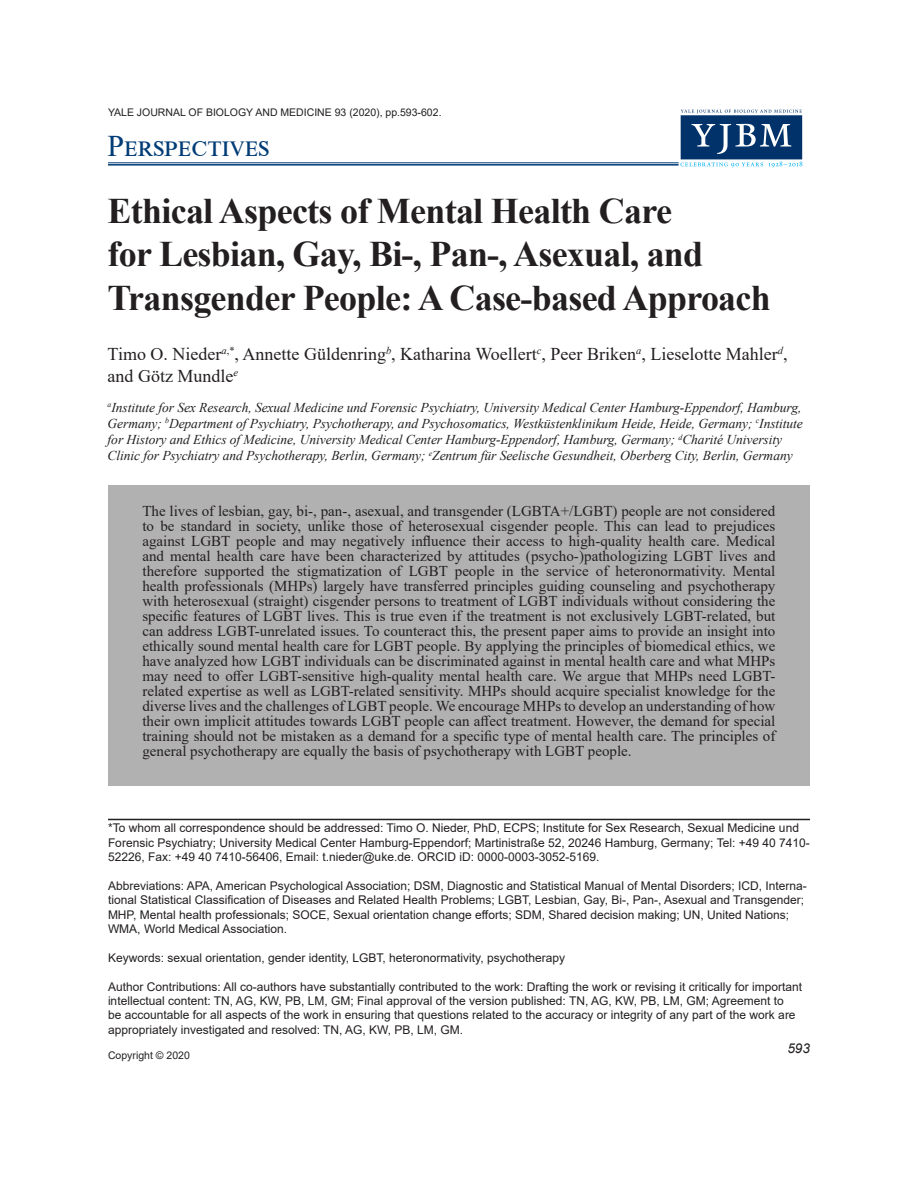
<style>
.page{position:relative;width:918px;height:1188px;background:#fff}
.page>*{position:absolute;margin:0;border:0;box-sizing:border-box;transform-origin:0 0}
.t1{font:700 36px/43.2px "Times New Roman";letter-spacing:-.02em;color:#231f20}
.t2{font:30px "Times New Roman";color:#013c76}
.t3{font:18px/21.6px "Times New Roman";color:#231f20}
.t4{font:15px/15px "Times New Roman";color:#231f20;text-align:justify}
.t5{font:italic 13.5px/16.2px "Times New Roman";letter-spacing:-.005em;color:#231f20}
.t6{font:italic 13.5px "Arial";color:#231f20}
.t7{font:12px/14.4px "Arial";color:#231f20}
.t8{font:10.5px "Arial";color:#231f20}
</style>
<div class="page">
<svg style="left:680px;top:110px;width:122px;height:58px"></svg>
<hr style="left:108px;top:163px;width:571px;height:1px;background:#013c76">
<hr style="left:108px;top:164px;width:571px;height:2px;background:#013c76">
<div style="left:108px;top:485px;width:702px;height:300px;background:#b2b1b1"></div>
<hr style="left:108px;top:819px;width:702px;height:1px;background:#231f20">
<p class="t8" style="left:108px;top:105px;width:335px">YALE JOURNAL OF BIOLOGY AND MEDICINE 93 (2020), pp.593-602.</p>
<h2 class="t2" style="left:108px;top:124px;width:163px">Perspectives</h2>
<h1 class="t1" style="left:108px;top:188px;width:665px">Ethical Aspects of Mental Health Care<br>for Lesbian, Gay, Bi-, Pan-, Asexual, and<br>Transgender People: A Case-based Approach</h1>
<p class="t3" style="left:108px;top:343px;width:681px">Timo O. Nieder<sup>a</sup><sup>,*</sup>, Annette Güldenring<sup>b</sup>, Katharina Woellert<sup>c</sup>, Peer Briken<sup>a</sup>, Lieselotte Mahler<sup>d</sup>, and Götz Mundle<sup>e</sup></p>
<p class="t5" style="left:108px;top:399px;width:697px"><sup>a</sup>Institute for Sex Research, Sexual Medicine und Forensic Psychiatry, University Medical Center Hamburg-Eppendorf, Hamburg, Germany; <sup>b</sup>Department of Psychiatry, Psychotherapy, and Psychosomatics, Westküstenklinikum Heide, Heide, Germany; <sup>c</sup>Institute for History and Ethics of Medicine, University Medical Center Hamburg-Eppendorf, Hamburg, Germany; <sup>d</sup>Charité University Clinic for Psychiatry and Psychotherapy, Berlin, Germany; <sup>e</sup>Zentrum für Seelische Gesundheit, Oberberg City, Berlin, Germany</p>
<p class="t4" style="left:142px;top:503px;width:635px">The lives of lesbian, gay, bi-, pan-, asexual, and transgender (LGBTA+/LGBT) people are not considered to be standard in society, unlike those of heterosexual cisgender people. This can lead to prejudices against LGBT people and may negatively influence their access to high-quality health care. Medical and mental health care have been characterized by attitudes (psycho-)pathologizing LGBT lives and therefore supported the stigmatization of LGBT people in the service of heteronormativity. Mental health professionals (MHPs) largely have transferred principles guiding counseling and psychotherapy with heterosexual (straight) cisgender persons to treatment of LGBT individuals without considering the specific features of LGBT lives. This is true even if the treatment is not exclusively LGBT-related, but can address LGBT-unrelated issues. To counteract this, the present paper aims to provide an insight into ethically sound mental health care for LGBT people. By applying the principles of biomedical ethics, we have analyzed how LGBT individuals can be discriminated against in mental health care and what MHPs may need to offer LGBT-sensitive high-quality mental health care. We argue that MHPs need LGBT&shy;related expertise as well as LGBT-related sensitivity. MHPs should acquire specialist knowledge for the diverse lives and the challenges of LGBT people. We encourage MHPs to develop an understanding of how their own implicit attitudes towards LGBT people can affect treatment. However, the demand for special training should not be mistaken as a demand for a specific type of mental health care. The principles of general psychotherapy are equally the basis of psychotherapy with LGBT people.</p>
<p class="t7" style="left:108px;top:821px;width:703px">*To whom all correspondence should be addressed: Timo O. Nieder, PhD, ECPS; Institute for Sex Research, Sexual Medicine und<br>Forensic Psychiatry; University Medical Center Hamburg-Eppendorf; Martinistraße 52, 20246 Hamburg, Germany; Tel: +49 40 7410-<br>52226, Fax: +49 40 7410-56406, Email: t.nieder@uke.de. ORCID iD: 0000-0003-3052-5169.</p>
<p class="t7" style="left:108px;top:878px;width:700px">Abbreviations: APA, American Psychological Association; DSM, Diagnostic and Statistical Manual of Mental Disorders; ICD, Interna&shy;tional Statistical Classification of Diseases and Related Health Problems; LGBT, Lesbian, Gay, Bi-, Pan-, Asexual and Transgender; MHP, Mental health professionals; SOCE, Sexual orientation change efforts; SDM, Shared decision making; UN, United Nations; WMA, World Medical Association.</p>
<p class="t7" style="left:108px;top:950px;width:459px">Keywords: sexual orientation, gender identity, LGBT, heteronormativity, psychotherapy</p>
<p class="t7" style="left:108px;top:979px;width:696px">Author Contributions: All co-authors have substantially contributed to the work: Drafting the work or revising it critically for important intellectual content: TN, AG, KW, PB, LM, GM; Final approval of the version published: TN, AG, KW, PB, LM, GM; Agreement to<br>be accountable for all aspects of the work in ensuring that questions related to the accuracy or integrity of any part of the work are appropriately investigated and resolved: TN, AG, KW, PB, LM, GM.</p>
<p class="t8" style="left:108px;top:1048px;width:83px">Copyright © 2020</p>
<p class="t6" style="left:787px;top:1040px;width:24px">593</p>
</div>
